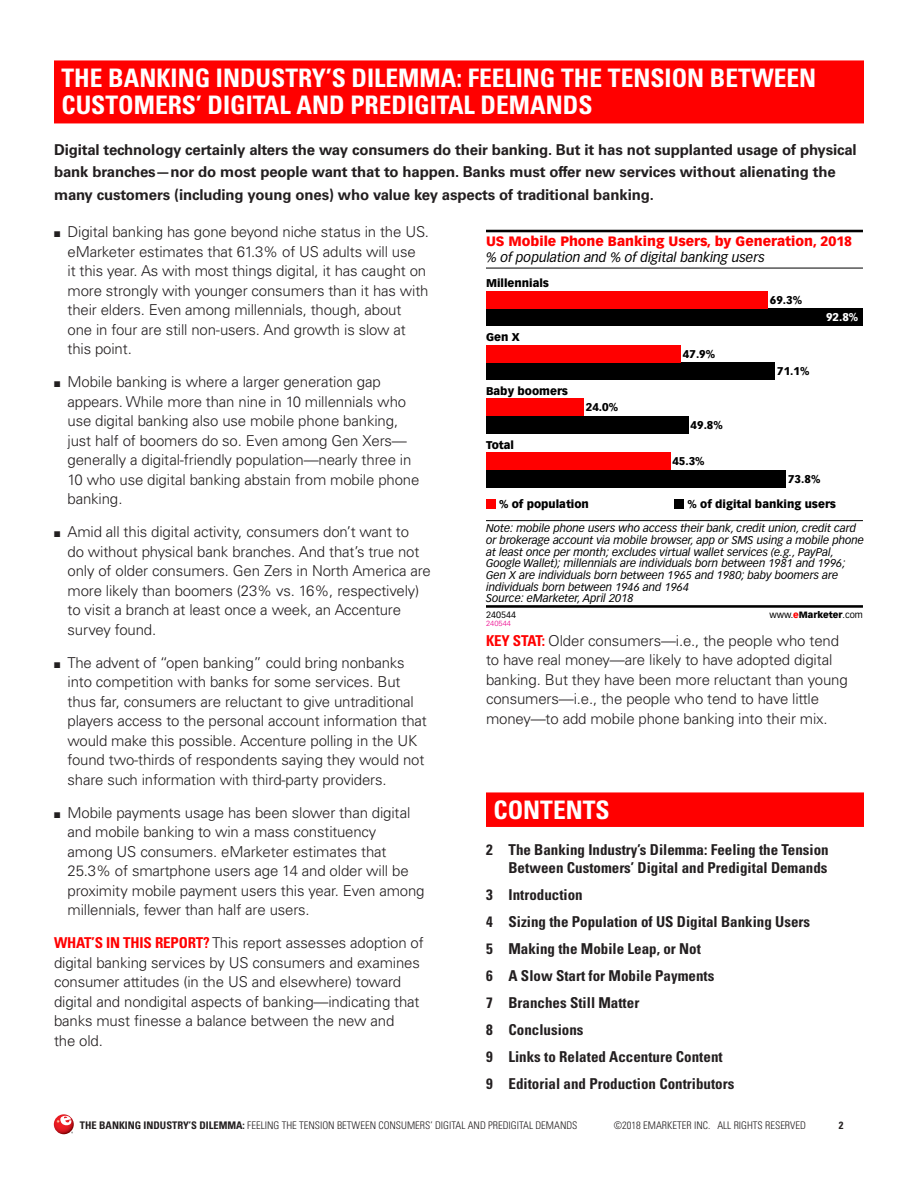
<style>
.page{position:relative;width:918px;height:1188px;background:#fff}
.page>*{position:absolute;margin:0;border:0;box-sizing:border-box;transform-origin:0 0}
.Heading_1_2-line_Exe{font:700 condensed 25.5px/27px "Univers LT Std";color:#fff}
.Heading_1_TOC_Only{font:700 condensed 25.5px "Univers LT Std";color:#fff}
.Normal_Text{font:300 15px/19.5px "Univers LT Std";letter-spacing:-.01em;color:#231f20}
.t1{font:700 condensed 15px/18px "Univers LT Std";color:#231f20;text-align:right}
.First_Paragraph_Exec{font:700 15px/22.5px "Univers LT Std";letter-spacing:-.01em;color:#231f20}
.t2{font:900 13.35px "Vectora LT Std";color:#f00}
.t3{font:italic 13.35px "Vectora LT Std";color:#000}
.t4{font:italic 11.1px/11.7px "Vectora LT Std";color:#000}
.t5{font:900 11.1px "Vectora LT Std";color:#000}
.t6{font:900 11.1px "Vectora LT Std";color:#fff}
.t7{font:300 condensed 10.5px "Univers LT Std";color:#231f20}
.t8{font:700 condensed 10.5px "Univers LT Std";color:#231f20}
.t9{font:9px "Vectora LT Std";color:#000}
.Chart_Number{font:300 7.5px "Univers LT Std";color:#ed028c}
.s1{font-weight:700;font-stretch:condensed;color:#f00}
.s2{font-weight:900;font-style:normal}
.s3{font-weight:900;color:#f00}
.s4{font-weight:900}
.s5{font-weight:700}
</style>
<div class="page">
<svg style="left:54px;top:1114px;width:20px;height:20px"></svg>
<svg style="left:56px;top:1116px;width:15px;height:9px"></svg>
<div style="left:54px;top:60px;width:810px;height:63px;background:#f00"></div>
<div style="left:486px;top:470px;width:300px;height:17px;background:#000"></div>
<div style="left:486px;top:453px;width:184px;height:17px;background:#f00"></div>
<div style="left:486px;top:416px;width:202px;height:18px;background:#000"></div>
<div style="left:486px;top:399px;width:97px;height:17px;background:#f00"></div>
<div style="left:486px;top:362px;width:289px;height:18px;background:#000"></div>
<div style="left:486px;top:345px;width:195px;height:17px;background:#f00"></div>
<div style="left:486px;top:309px;width:377px;height:17px;background:#000"></div>
<div style="left:486px;top:291px;width:282px;height:18px;background:#f00"></div>
<hr style="left:486px;top:230px;width:377px;height:2px;background:#000">
<hr style="left:486px;top:268px;width:377px;height:1px;background:#000">
<div style="left:486px;top:500px;width:10px;height:9px;background:#f00"></div>
<div style="left:674px;top:500px;width:10px;height:9px;background:#000"></div>
<hr style="left:486px;top:520px;width:377px;height:1px;background:#000">
<hr style="left:486px;top:605px;width:377px;height:3px;background:#000">
<div style="left:486px;top:792px;width:378px;height:35px;background:#f00"></div>
<p class="Heading_1_2-line_Exe" style="left:62px;top:65px;width:756px">THE BANKING INDUSTRY’S DILEMMA: FEELING THE TENSION BETWEEN<br>CUSTOMERS’ DIGITAL AND PREDIGITAL DEMANDS</p>
<p class="First_Paragraph_Exec" style="left:54px;top:139px;width:804px">Digital technology certainly alters the way consumers do their banking. But it has not supplanted usage of physical bank branches—nor do most people want that to happen. Banks must offer new services without alienating the many customers (including young ones) who value key aspects of traditional banking.</p>
<p class="Normal_Text" style="left:68px;top:222px;width:363px;text-indent:-14px">■ Digital banking has gone beyond niche status in the US. eMarketer estimates that 61.3% of US adults will use<br>it this year. As with most things digital, it has caught on more strongly with younger consumers than it has with their elders. Even among millennials, though, about one in four are still non-users. And growth is slow at this point.</p>
<p class="Normal_Text" style="left:68px;top:372px;width:353px;text-indent:-14px">■ Mobile banking is where a larger generation gap appears. While more than nine in 10 millennials who use digital banking also use mobile phone banking, just half of boomers do so. Even among Gen Xers— generally a digital-friendly population—nearly three in 10 who use digital banking abstain from mobile phone banking.</p>
<p class="Normal_Text" style="left:68px;top:522px;width:365px;text-indent:-14px">■ Amid all this digital activity, consumers don’t want to<br>do without physical bank branches. And that’s true not only of older consumers. Gen Zers in North America are more likely than boomers (23% vs. 16%, respectively) to visit a branch at least once a week, an Accenture survey found.</p>
<p class="Normal_Text" style="left:68px;top:653px;width:361px;text-indent:-14px">■ The advent of “open banking” could bring nonbanks into competition with banks for some services. But thus far, consumers are reluctant to give untraditional players access to the personal account information that would make this possible. Accenture polling in the UK found two-thirds of respondents saying they would not share such information with third-party providers.</p>
<p class="Normal_Text" style="left:68px;top:803px;width:359px;text-indent:-14px">■ Mobile payments usage has been slower than digital and mobile banking to win a mass constituency among US consumers. eMarketer estimates that 25.3% of smartphone users age 14 and older will be proximity mobile payment users this year. Even among millennials, fewer than half are users.</p>
<p class="Normal_Text" style="left:54px;top:933px;width:371px"><span class="s1">WHAT’S IN THIS REPORT?</span> This report assesses adoption of digital banking services by US consumers and examines consumer attitudes (in the US and elsewhere) toward digital and nondigital aspects of banking—indicating that banks must finesse a balance between the new and<br>the old.</p>
<p class="t2" style="left:486px;top:233px;width:368px">US Mobile Phone Banking Users, by Generation, 2018</p>
<p class="t5" style="left:486px;top:276px;width:65px">Millennials</p>
<p class="t5" style="left:770px;top:293px;width:34px">69.3%</p>
<p class="t6" style="left:826px;top:310px;width:34px">92.8%</p>
<p class="t5" style="left:486px;top:330px;width:35px">Gen X</p>
<p class="t5" style="left:683px;top:347px;width:34px">47.9%</p>
<p class="t5" style="left:777px;top:364px;width:34px">71.1%</p>
<p class="t5" style="left:486px;top:384px;width:84px">Baby boomers</p>
<p class="t5" style="left:586px;top:400px;width:34px">24.0%</p>
<p class="t5" style="left:691px;top:418px;width:34px">49.8%</p>
<p class="t5" style="left:486px;top:438px;width:30px">Total</p>
<p class="t5" style="left:672px;top:454px;width:34px">45.3%</p>
<p class="t5" style="left:788px;top:472px;width:34px">73.8%</p>
<p class="t5" style="left:499px;top:497px;width:91px">% of population</p>
<p class="t3" style="left:486px;top:250px;width:280px">% of population and % of digital banking users</p>
<p class="t4" style="left:486px;top:493px;width:372px;line-height:24px;text-indent:201px"><span class="s2">% of digital banking users<br></span>Note: mobile phone users who access their bank, credit union, credit card</p>
<p class="t4" style="left:486px;top:534px;width:379px">or brokerage account via mobile browser, app or SMS using a mobile phone at least once per month; excludes virtual wallet services (e.g., PayPal, Google Wallet); millennials are individuals born between 1981 and 1996; Gen X are individuals born between 1965 and 1980; baby boomers are individuals born between 1946 and 1964<br>Source: eMarketer, April 2018</p>
<p class="t9" style="left:486px;top:609px;width:32px">240544</p>
<p class="t9" style="left:769px;top:609px;width:95px">www.<span class="s3">e</span><span class="s4">Marketer</span>.com</p>
<p class="Chart_Number" style="left:486px;top:619px;width:27px">240544</p>
<p class="Normal_Text" style="left:486px;top:631px;width:363px"><span class="s1">KEY STAT:</span> Older consumers—i.e., the people who tend to have real money—are likely to have adopted digital banking. But they have been more reluctant than young consumers—i.e., the people who tend to have little money—to add mobile phone banking into their mix.</p>
<p class="Heading_1_TOC_Only" style="left:494px;top:795px;width:118px">CONTENTS</p>
<p class="t1" style="left:486px;top:841px;width:344px">2 The Banking Industry’s Dilemma: Feeling the Tension<br>Between Customers’ Digital and Predigital Demands</p>
<p class="t1" style="left:486px;top:886px;width:98px">3 Introduction</p>
<p class="t1" style="left:486px;top:913px;width:326px">4 Sizing the Population of US Digital Banking Users</p>
<p class="t1" style="left:486px;top:940px;width:216px">5 Making the Mobile Leap, or Not</p>
<p class="t1" style="left:486px;top:967px;width:230px">6 A Slow Start for Mobile Payments</p>
<p class="t1" style="left:486px;top:994px;width:155px">7 Branches Still Matter</p>
<p class="t1" style="left:486px;top:1021px;width:99px">8 Conclusions</p>
<p class="t1" style="left:486px;top:1048px;width:238px">9 Links to Related Accenture Content</p>
<p class="t1" style="left:486px;top:1075px;width:250px">9 Editorial and Production Contributors</p>
<p class="t7" style="left:80px;top:1119px;width:499px"><span class="s5">THE BANKING INDUSTRY’S DILEMMA:</span> FEELING THE TENSION BETWEEN CONSUMERS’ DIGITAL AND PREDIGITAL DEMANDS</p>
<p class="t7" style="left:614px;top:1119px;width:194px">©2018 EMARKETER INC. ALL RIGHTS RESERVED</p>
<p class="t8" style="left:839px;top:1119px;width:6px">2</p>
</div>
